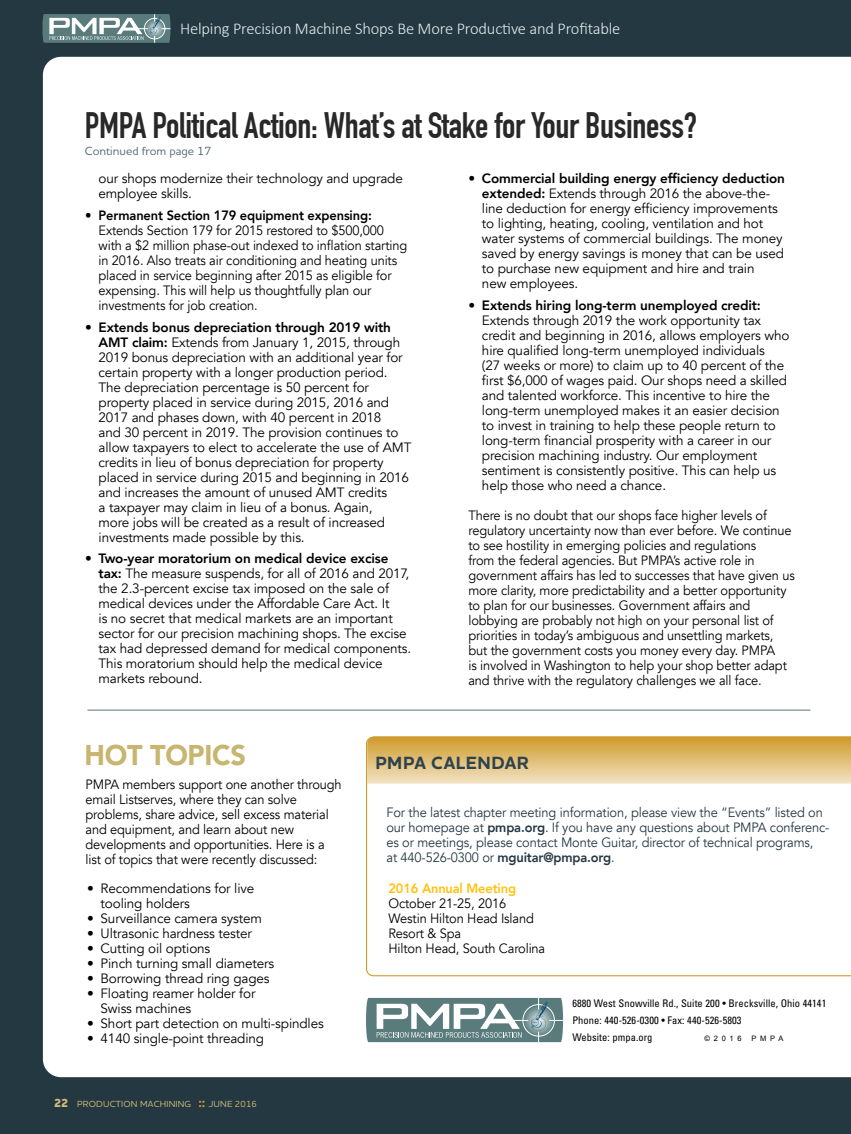
<style>
.page{position:relative;width:851px;height:1134px;background:#fff}
.page>*{position:absolute;margin:0;border:0;box-sizing:border-box;transform-origin:0 0}
.t1{font:700 36px "DIN Condensed";letter-spacing:-.01em;color:#292829}
.t2{font:900 28.5px "Avenir";letter-spacing:-.01em;color:#c7b570;scale:.95 1}
.t3{font:700 18px "Houschka Pro";letter-spacing:.025em;color:#2f434d}
.t4{font:300 16.5px "Calibri";letter-spacing:-.01em;color:#e4ebeb}
.t5{font:13.5px/15px "Avenir";letter-spacing:-.01em;color:#000}
.t6{font:13.5px/15px "Avenir";letter-spacing:-.01em;color:#000;scale:.95 1}
.t7{font:13.5px/15px "Avenir";letter-spacing:-.01em;color:#243842;scale:.95 1}
.t8{font:800 13.5px "Avenir";letter-spacing:-.01em;color:#000}
.t9{font:800 13.5px "Avenir";letter-spacing:-.01em;color:#000;scale:.95 1}
.t10{font:800 13.5px "Avenir";letter-spacing:-.01em;color:#ffc20e;scale:.95 1}
.t11{font:500 12px "Houschka Pro";color:#556a75}
.t12{font:condensed 10.5px/17.4px "Univers LT Std";letter-spacing:.005em;color:#000}
.t13{font:500 9px "Houschka Pro";letter-spacing:.02em;color:#ccbb7c}
.t14{font:7.5px "Arial";letter-spacing:.5em;color:#000}
.s1{font-weight:800}
.s2{font-weight:800;font-size:12px}
.s3{font-weight:700;font-size:13.5px;color:#d09b2c}
</style>
<div class="page">
<div style="left:0;top:0;width:850px;height:1134px;background:#243842"></div>
<div style="left:43px;top:57px;width:807px;height:1020px;background:#fff"></div>
<svg style="left:42px;top:14px;width:129px;height:29px;background:#849c9e"></svg>
<svg style="left:366px;top:998px;width:197px;height:44px;background:#859e9f"></svg>
<div style="left:365px;top:736px;width:485px;height:241px;background:#fff"></div>
<svg style="left:367px;top:736px;width:483px;height:48px;background:#e0be77"></svg>
<hr style="left:87px;top:710px;width:723px;height:1px;background:#547777">
<p class="t4" style="left:180px;top:18px;width:442px">Helping Precision Machine Shops Be More Productive and Profitable</p>
<h1 class="t1" style="left:85px;top:104px;width:613px">PMPA Political Action: What’s at Stake for Your Business?</h1>
<p class="t11" style="left:85px;top:143px;width:128px">Continued from page 17</p>
<p class="t5" style="left:99px;top:171px;width:306px">our shops modernize their technology and upgrade employee skills.</p>
<p class="t9" style="left:85px;top:205px;width:303px">• Permanent Section 179 equipment expensing:</p>
<p class="t6" style="left:99px;top:223px;width:326px">Extends Section 179 for 2015 restored to $500,000 with a $2 million phase-out indexed to inflation starting in 2016. Also treats air conditioning and heating units placed in service beginning after 2015 as eligible for expensing. This will help us thoughtfully plan our investments for job creation.</p>
<p class="t5" style="left:99px;top:320px;width:314px;text-indent:-14px"><span class="s1">• Extends bonus depreciation through 2019 with AMT claim:</span> Extends from January 1, 2015, through 2019 bonus depreciation with an additional year for certain property with a longer production period.<br>The depreciation percentage is 50 percent for property placed in service during 2015, 2016 and 2017 and phases down, with 40 percent in 2018<br>and 30 percent in 2019. The provision continues to allow taxpayers to elect to accelerate the use of AMT credits in lieu of bonus depreciation for property placed in service during 2015 and beginning in 2016 and increases the amount of unused AMT credits<br>a taxpayer may claim in lieu of a bonus. Again,<br>more jobs will be created as a result of increased investments made possible by this.</p>
<p class="t5" style="left:99px;top:551px;width:314px;text-indent:-14px"><span class="s1">• Two-year moratorium on medical device excise tax:</span> The measure suspends, for all of 2016 and 2017, the 2.3-percent excise tax imposed on the sale of medical devices under the Affordable Care Act. It<br>is no secret that medical markets are an important sector for our precision machining shops. The excise tax had depressed demand for medical components.<br>This moratorium should help the medical device markets rebound.</p>
<p class="t5" style="left:482px;top:171px;width:304px;text-indent:-13px"><span class="s1">• Commercial building energy efficiency deduction extended:</span> Extends through 2016 the above-the&shy;line deduction for energy efficiency improvements to lighting, heating, cooling, ventilation and hot water systems of commercial buildings. The money saved by energy savings is money that can be used to purchase new equipment and hire and train<br>new employees.</p>
<p class="t8" style="left:468px;top:295px;width:294px">• Extends hiring long-term unemployed credit:</p>
<p class="t5" style="left:482px;top:313px;width:309px">Extends through 2019 the work opportunity tax credit and beginning in 2016, allows employers who hire qualified long-term unemployed individuals<br>(27 weeks or more) to claim up to 40 percent of the first $6,000 of wages paid. Our shops need a skilled and talented workforce. This incentive to hire the long-term unemployed makes it an easier decision to invest in training to help these people return to long-term financial prosperity with a career in our precision machining industry. Our employment sentiment is consistently positive. This can help us help those who need a chance.</p>
<p class="t6" style="left:468px;top:508px;width:345px">There is no doubt that our shops face higher levels of regulatory uncertainty now than ever before. We continue to see hostility in emerging policies and regulations<br>from the federal agencies. But PMPA’s active role in government affairs has led to successes that have given us more clarity, more predictability and a better opportunity to plan for our businesses. Government affairs and lobbying are probably not high on your personal list of priorities in today’s ambiguous and unsettling markets, but the government costs you money every day. PMPA<br>is involved in Washington to help your shop better adapt and thrive with the regulatory challenges we all face.</p>
<h2 class="t2" style="left:84px;top:731px;width:171px">HOT TOPICS</h2>
<p class="t6" style="left:86px;top:777px;width:271px">PMPA members support one another through email Listserves, where they can solve problems, share advice, sell excess material and equipment, and learn about new developments and opportunities. Here is a list of topics that were recently discussed:</p>
<p class="t5" style="left:101px;top:881px;width:155px;text-indent:-14px">• Recommendations for live tooling holders</p>
<p class="t5" style="left:87px;top:911px;width:176px">• Surveillance camera system</p>
<p class="t5" style="left:87px;top:926px;width:166px">• Ultrasonic hardness tester</p>
<p class="t5" style="left:87px;top:941px;width:125px">• Cutting oil options</p>
<p class="t5" style="left:87px;top:956px;width:189px">• Pinch turning small diameters</p>
<p class="t5" style="left:87px;top:971px;width:184px">• Borrowing thread ring gages</p>
<p class="t5" style="left:101px;top:986px;width:156px;text-indent:-14px">• Floating reamer holder for<br>Swiss machines</p>
<p class="t5" style="left:87px;top:1016px;width:238px">• Short part detection on multi-spindles</p>
<p class="t5" style="left:87px;top:1031px;width:178px">• 4140 single-point threading</p>
<p class="t13" style="left:54px;top:1098px;width:204px"><span class="s2">22</span> PRODUCTION MACHINING <span class="s3">::</span> JUNE 2016</p>
<h3 class="t3" style="left:375px;top:751px;width:155px">PMPA CALENDAR</h3>
<p class="t7" style="left:386px;top:805px;width:467px">For the latest chapter meeting information, please view the “Events” listed on our homepage at <span class="s1">pmpa.org</span>. If you have any questions about PMPA conferenc&shy;es or meetings, please contact Monte Guitar, director of technical programs,<br>at 440-526-0300 or <span class="s1">mguitar@pmpa.org</span>.</p>
<p class="t10" style="left:388px;top:877px;width:136px">2016 Annual Meeting</p>
<p class="t6" style="left:388px;top:896px;width:166px">October 21-25, 2016<br>Westin Hilton Head Island<br>Resort &amp; Spa<br>Hilton Head, South Carolina</p>
<p class="t12" style="left:572px;top:994px;width:255px">6880 West Snowville Rd., Suite 200 • Brecksville, Ohio 44141<br>Phone: 440-526-0300 • Fax: 440-526-5803<br>Website: pmpa.org</p>
<p class="t14" style="left:704px;top:1034px;width:39px">©2016</p>
<p class="t14" style="left:751px;top:1034px;width:33px">PMPA</p>
</div>
